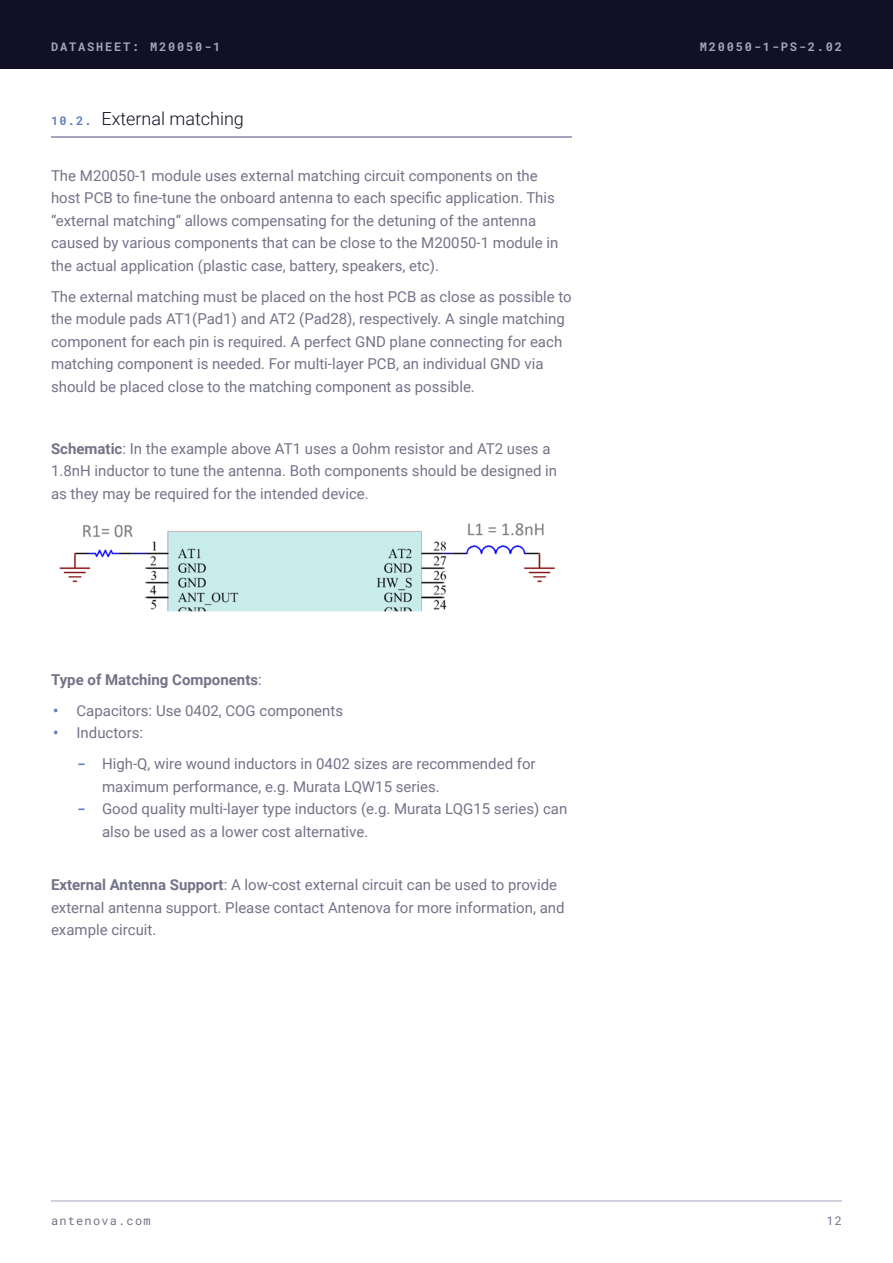
<style>
.page{position:relative;width:893px;height:1263px;background:#fff}
.page>*{position:absolute;margin:0;border:0;box-sizing:border-box;transform-origin:0 0}
.t1{font:300 18px "Roboto";color:#111026}
.t2{font:15px/22.5px "Roboto";color:#737389}
.t3{font:700 15px "Roboto";color:#737389}
.t4{font:700 12px "Roboto Mono";letter-spacing:.15em;color:#a5a4bc}
.t5{font:12px "Roboto Mono";letter-spacing:.1em;color:#747288}
.s1{font-family:"Roboto Mono";font-weight:700;font-size:12px;color:#6281c0}
.s2{font-weight:700}
.s3{font-weight:400}
.s4{font-family:"Roboto Mono";font-weight:700;color:#6281c0}
</style>
<div class="page">
<div style="left:0;top:0;width:893px;height:68px;background:#111026"></div>
<hr style="left:51px;top:1201px;width:791px;height:1px;background:#a5a4bc">
<hr style="left:51px;top:137px;width:520px;height:1px;background:#a5a4bc">
<img style="left:59px;top:523px;width:496px;height:89px">
<p class="t4" style="left:51px;top:38px;width:171px">DATASHEET: M20050-1</p>
<p class="t4" style="left:700px;top:38px;width:144px">M20050-1-PS-2.02</p>
<p class="t1" style="left:51px;top:106px;width:194px"><span class="s1">10.2.</span> External matching</p>
<p class="t2" style="left:51px;top:163px;width:509px">The M20050-1 module uses external matching circuit components on the host PCB to fine-tune the onboard antenna to each specific application. This “external matching” allows compensating for the detuning of the antenna caused by various components that can be close to the M20050-1 module in the actual application (plastic case, battery, speakers, etc).</p>
<p class="t2" style="left:51px;top:284px;width:522px">The external matching must be placed on the host PCB as close as possible to the module pads AT1(Pad1) and AT2 (Pad28), respectively. A single matching component for each pin is required. A perfect GND plane connecting for each matching component is needed. For multi-layer PCB, an individual GND via should be placed close to the matching component as possible.</p>
<p class="t2" style="left:51px;top:436px;width:508px"><span class="s2">Schematic</span>: In the example above AT1 uses a 0ohm resistor and AT2 uses a<br>1.8nH inductor to tune the antenna. Both components should be designed in as they may be required for the intended device.</p>
<p class="t3" style="left:51px;top:669px;width:212px">Type of Matching Components<span class="s3">:</span></p>
<p class="t2" style="left:51px;top:698px;width:294px"><span class="s4">•</span> Capacitors: Use 0402, COG components</p>
<p class="t2" style="left:51px;top:721px;width:94px"><span class="s4">•</span> Inductors:</p>
<p class="t2" style="left:102px;top:752px;width:435px;text-indent:-26px"><span class="s4">-</span> High-Q, wire wound inductors in 0402 sizes are recommended for maximum performance, e.g. Murata LQW15 series.</p>
<p class="t2" style="left:102px;top:797px;width:467px;text-indent:-26px"><span class="s4">-</span> Good quality multi-layer type inductors (e.g. Murata LQG15 series) can also be used as a lower cost alternative.</p>
<p class="t2" style="left:51px;top:873px;width:515px"><span class="s2">External Antenna Support</span>: A low-cost external circuit can be used to provide external antenna support. Please contact Antenova for more information, and example circuit.</p>
<p class="t5" style="left:51px;top:1212px;width:101px">antenova.com</p>
<p class="t5" style="left:826px;top:1212px;width:17px">12</p>
</div>
